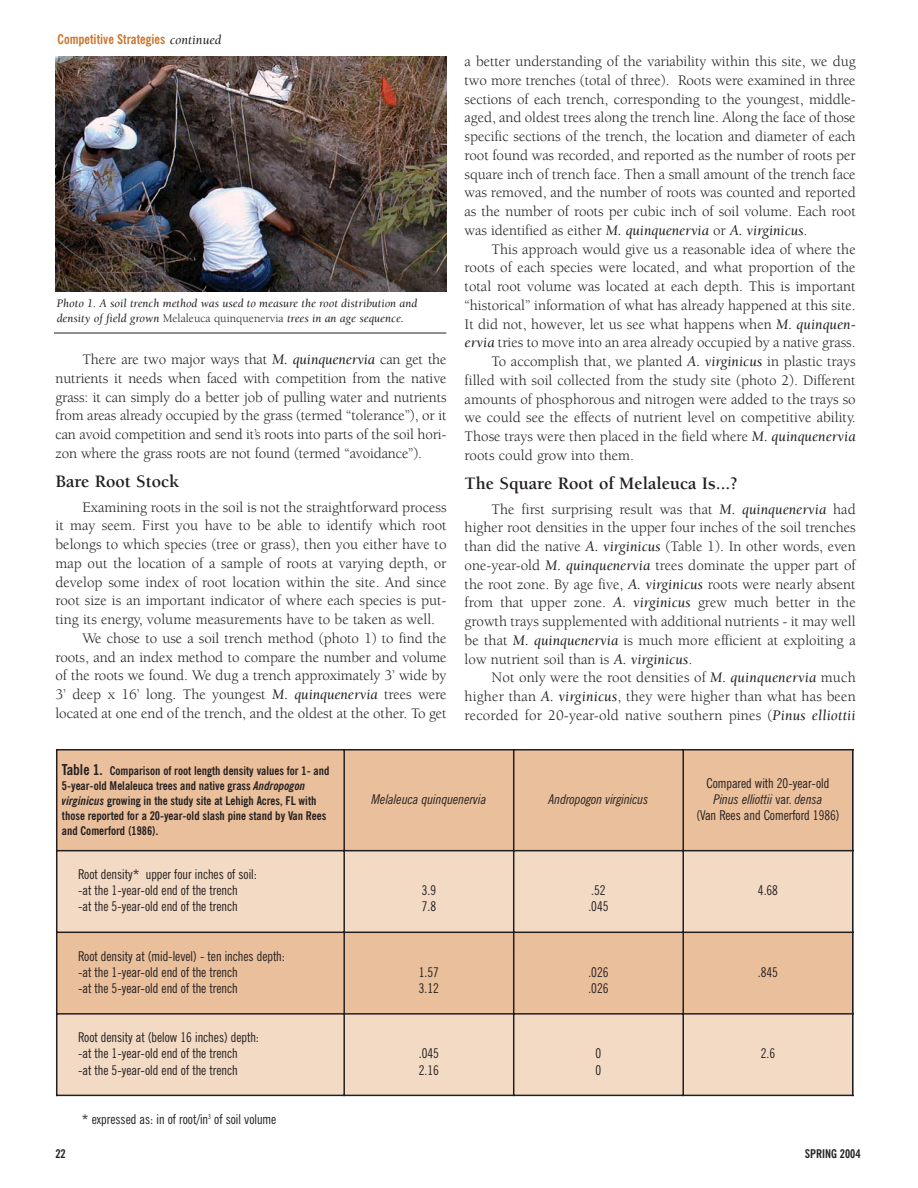
<style>
.page{position:relative;width:918px;height:1188px;background:#fff}
.page>*{position:absolute;margin:0;border:0;box-sizing:border-box;transform-origin:0 0}
.t1{font:700 18px "Berkeley";color:#231f20}
.t2{font:15px/18.8px "Berkeley";color:#231f20;text-align:justify}
.t3{font:condensed 13.5px/16.2px "News Gothic BT";color:#231f20}
.t4{font:italic condensed 13.5px "News Gothic BT";color:#231f20}
.t5{font:700 condensed 13.5px "News Gothic BT";color:#cb752d}
.t6{font:700 condensed 12px/15px "News Gothic BT";color:#231f20}
.t7{font:italic 12px/15px "Berkeley";color:#231f20}
.s1{font-family:"Berkeley";font-weight:400;font-style:italic;font-stretch:normal;color:#231f20}
.s2{font-style:normal}
.s3{font-style:italic}
.s4{font-size:15px}
</style>
<div class="page">
<div style="left:56px;top:749px;width:288px;height:102px;background:#eabf9b"></div>
<div style="left:344px;top:749px;width:170px;height:102px;background:#eabf9b"></div>
<div style="left:514px;top:749px;width:169px;height:102px;background:#eabf9b"></div>
<div style="left:683px;top:749px;width:170px;height:102px;background:#eabf9b"></div>
<div style="left:56px;top:851px;width:288px;height:81px;background:#f3dac5"></div>
<div style="left:344px;top:851px;width:170px;height:81px;background:#f3dac5"></div>
<div style="left:514px;top:851px;width:169px;height:81px;background:#f3dac5"></div>
<div style="left:683px;top:851px;width:170px;height:81px;background:#f3dac5"></div>
<div style="left:56px;top:932px;width:288px;height:82px;background:#eabf9b"></div>
<div style="left:344px;top:932px;width:170px;height:82px;background:#eabf9b"></div>
<div style="left:514px;top:932px;width:169px;height:82px;background:#eabf9b"></div>
<div style="left:683px;top:932px;width:170px;height:82px;background:#eabf9b"></div>
<div style="left:56px;top:1014px;width:288px;height:82px;background:#f3dac5"></div>
<div style="left:344px;top:1014px;width:170px;height:82px;background:#f3dac5"></div>
<div style="left:514px;top:1014px;width:169px;height:82px;background:#f3dac5"></div>
<div style="left:683px;top:1014px;width:170px;height:82px;background:#f3dac5"></div>
<hr style="left:56px;top:749px;width:1px;height:347px;background:#231f20">
<hr style="left:343px;top:749px;width:2px;height:347px;background:#231f20">
<hr style="left:513px;top:749px;width:1px;height:347px;background:#231f20">
<hr style="left:682px;top:749px;width:2px;height:347px;background:#231f20">
<hr style="left:852px;top:749px;width:1px;height:347px;background:#231f20">
<hr style="left:56px;top:749px;width:797px;height:1px;background:#231f20">
<hr style="left:56px;top:850px;width:797px;height:1px;background:#231f20">
<hr style="left:56px;top:932px;width:797px;height:1px;background:#231f20">
<hr style="left:56px;top:1013px;width:797px;height:2px;background:#231f20">
<hr style="left:56px;top:1095px;width:797px;height:1px;background:#231f20">
<img style="left:56px;top:56px;width:391px;height:236px">
<hr style="left:54px;top:333px;width:392px;height:1px;background:#231f20">
<p class="t5" style="left:58px;top:35px;width:165px">Competitive Strategies <span class="s1">continued</span></p>
<p class="t7" style="left:57px;top:297px;width:362px">Photo 1. A soil trench method was used to measure the root distribution and density of field grown <span class="s2">Melaleuca quinquenervia</span> trees in an age sequence.</p>
<p class="t2" style="left:55px;top:351px;width:393px;text-indent:27px">There are two major ways that <span class="s3">M. quinquenervia</span> can get the nutrients it needs when faced with competition from the native grass: it can simply do a better job of pulling water and nutrients from areas already occupied by the grass (termed “tolerance”), or it can avoid competition and send it’s roots into parts of the soil hori&shy;zon where the grass roots are not found (termed “avoidance”).</p>
<p class="t1" style="left:56px;top:475px;width:125px">Bare Root Stock</p>
<p class="t2" style="left:82px;top:499px;width:366px">Examining roots in the soil is not the straightforward process</p>
<p class="t2" style="left:56px;top:518px;width:393px">it may seem. First you have to be able to identify which root</p>
<p class="t2" style="left:56px;top:536px;width:393px">belongs to which species (tree or grass), then you either have to</p>
<p class="t2" style="left:56px;top:555px;width:393px">map out the location of a sample of roots at varying depth, or</p>
<p class="t2" style="left:56px;top:574px;width:393px">develop some index of root location within the site. And since</p>
<p class="t2" style="left:56px;top:593px;width:393px">root size is an important indicator of where each species is put-</p>
<p class="t2" style="left:56px;top:611px;width:381px">ting its energy, volume measurements have to be taken as well.</p>
<p class="t2" style="left:82px;top:630px;width:366px">We chose to use a soil trench method (photo 1) to find the</p>
<p class="t2" style="left:56px;top:649px;width:393px">roots, and an index method to compare the number and volume</p>
<p class="t2" style="left:56px;top:668px;width:393px">of the roots we found. We dug a trench approximately 3’ wide by</p>
<p class="t2" style="left:56px;top:686px;width:393px">3’ deep x 16’ long. The youngest <span class="s3">M. quinquenervia</span> trees were</p>
<p class="t2" style="left:56px;top:705px;width:393px">located at one end of the trench, and the oldest at the other. To get</p>
<p class="t2" style="left:465px;top:53px;width:393px">a better understanding of the variability within this site, we dug two more trenches (total of three). Roots were examined in three sections of each trench, corresponding to the youngest, middle&shy;aged, and oldest trees along the trench line. Along the face of those specific sections of the trench, the location and diameter of each root found was recorded, and reported as the number of roots per square inch of trench face. Then a small amount of the trench face was removed, and the number of roots was counted and reported as the number of roots per cubic inch of soil volume. Each root was identified as either <span class="s3">M. quinquenervia</span> or <span class="s3">A. virginicus</span>.</p>
<p class="t2" style="left:492px;top:241px;width:366px">This approach would give us a reasonable idea of where the</p>
<p class="t2" style="left:465px;top:260px;width:393px">roots of each species were located, and what proportion of the</p>
<p class="t2" style="left:465px;top:278px;width:393px">total root volume was located at each depth. This is important</p>
<p class="t2" style="left:465px;top:297px;width:393px">“historical” information of what has already happened at this site.</p>
<p class="t2" style="left:465px;top:316px;width:393px">It did not, however, let us see what happens when <span class="s3">M. quinquen-</span></p>
<p class="t2" style="left:465px;top:335px;width:393px"><span class="s3">ervia</span> tries to move into an area already occupied by a native grass.</p>
<p class="t2" style="left:492px;top:353px;width:366px">To accomplish that, we planted <span class="s3">A. virginicus</span> in plastic trays</p>
<p class="t2" style="left:465px;top:372px;width:393px">filled with soil collected from the study site (photo 2). Different</p>
<p class="t2" style="left:465px;top:391px;width:393px">amounts of phosphorous and nitrogen were added to the trays so</p>
<p class="t2" style="left:465px;top:410px;width:393px">we could see the effects of nutrient level on competitive ability.</p>
<p class="t2" style="left:465px;top:428px;width:393px">Those trays were then placed in the field where <span class="s3">M. quinquenervia</span></p>
<p class="t2" style="left:465px;top:447px;width:171px">roots could grow into them.</p>
<p class="t1" style="left:465px;top:477px;width:275px">The Square Root of Melaleuca Is...?</p>
<p class="t2" style="left:465px;top:501px;width:393px;text-indent:27px">The first surprising result was that <span class="s3">M. quinquenervia</span> had higher root densities in the upper four inches of the soil trenches than did the native <span class="s3">A. virginicus</span> (Table 1). In other words, even one-year-old <span class="s3">M. quinquenervia</span> trees dominate the upper part of the root zone. By age five, <span class="s3">A. virginicus</span> roots were nearly absent from that upper zone. <span class="s3">A. virginicus</span> grew much better in the growth trays supplemented with additional nutrients - it may well be that <span class="s3">M. quinquenervia</span> is much more efficient at exploiting a low nutrient soil than is <span class="s3">A. virginicus</span>.</p>
<p class="t2" style="left:465px;top:670px;width:393px;text-indent:27px">Not only were the root densities of <span class="s3">M. quinquenervia</span> much higher than <span class="s3">A. virginicus</span>, they were higher than what has been recorded for 20-year-old native southern pines (<span class="s3">Pinus elliottii</span></p>
<p class="t6" style="left:62px;top:764px;width:269px"><span class="s4">Table 1.</span> Comparison of root length density values for 1- and 5-year-old Melaleuca trees and native grass <span class="s3">Andropogon virginicus</span> growing in the study site at Lehigh Acres, FL with those reported for a 20-year-old slash pine stand by Van Rees and Comerford (1986).</p>
<p class="t3" style="left:78px;top:867px;width:180px">Root density* upper four inches of soil: -at the 1-year-old end of the trench<br>-at the 5-year-old end of the trench</p>
<p class="t3" style="left:78px;top:949px;width:208px">Root density at (mid-level) - ten inches depth: -at the 1-year-old end of the trench<br>-at the 5-year-old end of the trench</p>
<p class="t3" style="left:78px;top:1030px;width:182px">Root density at (below 16 inches) depth: -at the 1-year-old end of the trench<br>-at the 5-year-old end of the trench</p>
<p class="t3" style="left:82px;top:1112px;width:196px">* expressed as: in of root/in<sup>3</sup> of soil volume</p>
<p class="t4" style="left:372px;top:794px;width:116px">Melaleuca quinquenervia</p>
<p class="t4" style="left:548px;top:794px;width:101px">Andropogon virginicus</p>
<p class="t3" style="left:696px;top:776px;width:145px;text-align:center">Compared with 20-year-old<br><span class="s3">Pinus elliottii</span> var. <span class="s3">densa<br></span>(Van Rees and Comerford 1986)</p>
<p class="t3" style="left:422px;top:884px;width:16px">3.9<br>7.8</p>
<p class="t3" style="left:588px;top:884px;width:22px">.52 .045</p>
<p class="t3" style="left:758px;top:884px;width:22px">4.68</p>
<p class="t3" style="left:419px;top:965px;width:22px">1.57<br>3.12</p>
<p class="t3" style="left:588px;top:965px;width:22px">.026 .026</p>
<p class="t3" style="left:758px;top:965px;width:22px">.845</p>
<p class="t3" style="left:419px;top:1047px;width:22px">.045<br>2.16</p>
<p class="t3" style="left:596px;top:1047px;width:7px">0<br>0</p>
<p class="t3" style="left:761px;top:1047px;width:16px">2.6</p>
<p class="t6" style="left:56px;top:1147px;width:12px">22</p>
<p class="t6" style="left:805px;top:1147px;width:57px">SPRING 2004</p>
</div>
